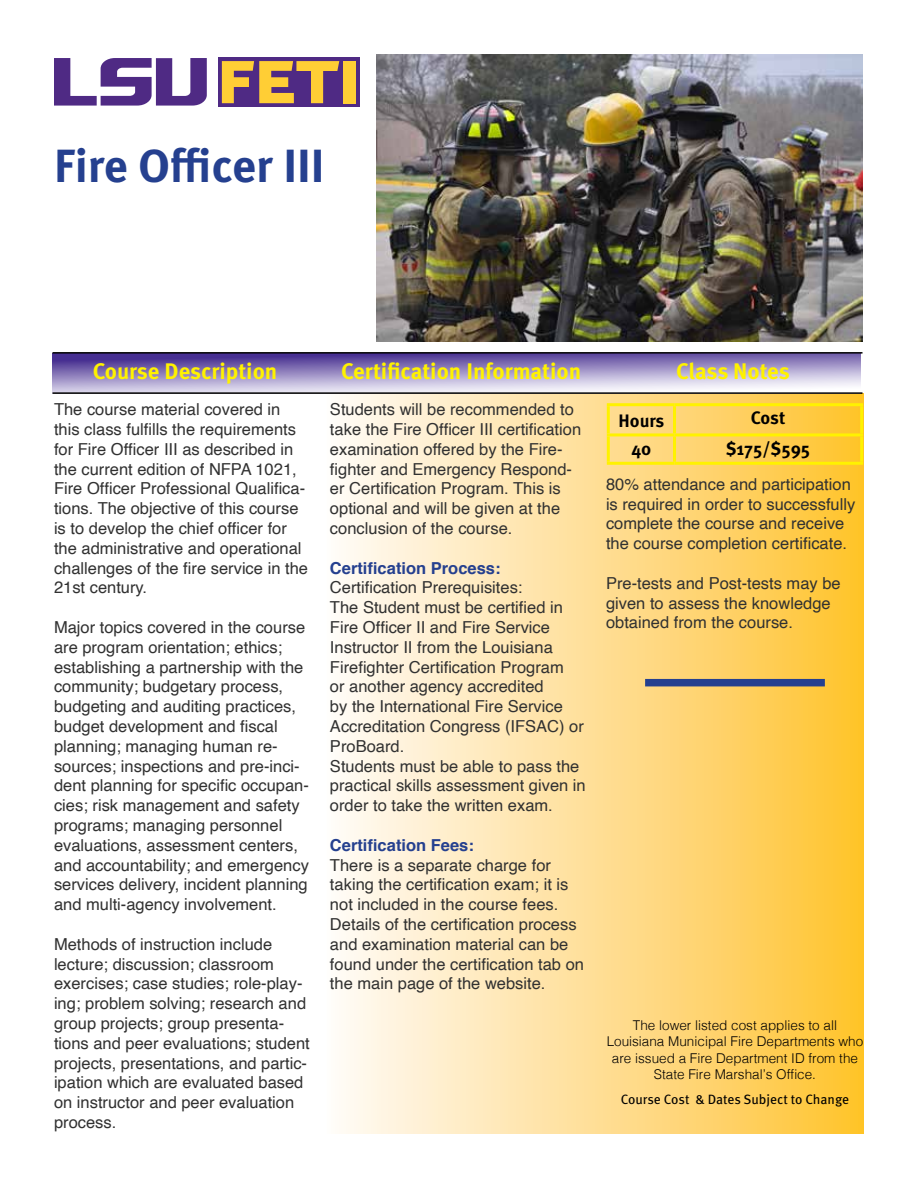
<style>
.page{position:relative;width:918px;height:1188px;background:#fff}
.page>*{position:absolute;margin:0;border:0;box-sizing:border-box;transform-origin:0 0}
.t1{font:700 46.5px "Meta OT";color:#25408f}
.t2{font:700 22.5px "Meta OT";color:#fff200}
.t3{font:700 18px "Meta OT";color:#000}
.t4{font:16.5px/19.8px "Helvetica";color:#313131}
.t5{font:700 16.5px "Helvetica";color:#25408f}
.t6{font:300 13.5px/16.2px "Helvetica";color:#000;text-align:center}
.t7{font:13.5px "Meta OT";letter-spacing:-.005em;color:#000}
</style>
<div class="page">
<div style="left:326px;top:394px;width:538px;height:740px;background:linear-gradient(to right,#fffbfb,#ffc330)"></div>
<div style="left:645px;top:679px;width:180px;height:7px;background:#25408f"></div>
<div style="left:218px;top:57px;width:142px;height:50px;background:#4f2a84"></div>
<svg style="left:222px;top:61px;width:117px;height:42px"></svg>
<div style="left:344px;top:61px;width:12px;height:42px;background:#ffce35"></div>
<svg style="left:54px;top:58px;width:153px;height:48px"></svg>
<hr style="left:607px;top:403px;width:68px;height:3px;background:#fff200">
<hr style="left:607px;top:406px;width:3px;height:27px;background:#fff200">
<hr style="left:675px;top:403px;width:188px;height:3px;background:#fff200">
<hr style="left:673px;top:406px;width:3px;height:27px;background:#fff200">
<hr style="left:860px;top:406px;width:3px;height:27px;background:#fff200">
<hr style="left:607px;top:433px;width:68px;height:3px;background:#fff200">
<hr style="left:607px;top:436px;width:3px;height:26px;background:#fff200">
<hr style="left:675px;top:433px;width:188px;height:3px;background:#fff200">
<hr style="left:673px;top:436px;width:3px;height:26px;background:#fff200">
<hr style="left:860px;top:436px;width:3px;height:26px;background:#fff200">
<hr style="left:607px;top:462px;width:68px;height:3px;background:#fff200">
<hr style="left:675px;top:462px;width:188px;height:3px;background:#fff200">
<svg style="left:52px;top:354px;width:809px;height:38px;background:#a397c9"></svg>
<hr style="left:52px;top:392px;width:810px;height:2px;background:#000">
<hr style="left:52px;top:352px;width:810px;height:2px;background:#000">
<img style="left:377px;top:54px;width:485px;height:288px">
<h1 class="t1" style="left:54px;top:136px;width:272px">Fire Officer III</h1>
<h2 class="t2" style="left:93px;top:357px;width:186px">Course Description</h2>
<h2 class="t2" style="left:341px;top:357px;width:242px">Certification Information</h2>
<h2 class="t2" style="left:676px;top:357px;width:115px">Class Notes</h2>
<p class="t4" style="left:54px;top:400px;width:256px">The course material covered in this class fulfills the requirements for Fire Officer III as described in the current edition of NFPA 1021, Fire Officer Professional Qualifica&shy;tions. The objective of this course is to develop the chief officer for the administrative and operational challenges of the fire service in the 21st century.</p>
<p class="t4" style="left:54px;top:618px;width:256px">Major topics covered in the course are program orientation; ethics; establishing a partnership with the community; budgetary process, budgeting and auditing practices, budget development and fiscal planning; managing human re&shy;sources; inspections and pre-inci&shy;dent planning for specific occupan&shy;cies; risk management and safety programs; managing personnel evaluations, assessment centers, and accountability; and emergency services delivery, incident planning and multi-agency involvement.</p>
<p class="t4" style="left:54px;top:935px;width:257px">Methods of instruction include lecture; discussion; classroom exercises; case studies; role-play&shy;ing; problem solving; research and group projects; group presenta&shy;tions and peer evaluations; student projects, presentations, and partic&shy;ipation which are evaluated based on instructor and peer evaluation process.</p>
<p class="t4" style="left:330px;top:400px;width:253px">Students will be recommended to take the Fire Officer III certification examination offered by the Fire&shy;fighter and Emergency Respond&shy;er Certification Program. This is optional and will be given at the conclusion of the course.</p>
<p class="t5" style="left:330px;top:554px;width:172px">Certification Process:</p>
<p class="t4" style="left:330px;top:578px;width:257px">Certification Prerequisites:<br>The Student must be certified in<br>Fire Officer II and Fire Service<br>Instructor II from the Louisiana<br>Firefighter Certification Program<br>or another agency accredited<br>by the International Fire Service<br>Accreditation Congress (IFSAC) or<br>ProBoard.<br>Students must be able to pass the practical skills assessment given in order to take the written exam.</p>
<p class="t5" style="left:330px;top:832px;width:145px">Certification Fees:</p>
<p class="t4" style="left:330px;top:855px;width:256px">There is a separate charge for taking the certification exam; it is not included in the course fees.<br>Details of the certification process and examination material can be found under the certification tab on the main page of the website.</p>
<p class="t3" style="left:619px;top:409px;width:47px">Hours</p>
<p class="t3" style="left:751px;top:407px;width:36px">Cost</p>
<p class="t3" style="left:631px;top:437px;width:21px">40</p>
<p class="t3" style="left:726px;top:437px;width:86px">$175/$595</p>
<p class="t4" style="left:606px;top:475px;width:251px">80% attendance and participation is required in order to successfully complete the course and receive the course completion certificate.</p>
<p class="t4" style="left:606px;top:574px;width:236px">Pre-tests and Post-tests may be given to assess the knowledge obtained from the course.</p>
<p class="t6" style="left:607px;top:1016px;width:258px">The lower listed cost applies to all Louisiana Municipal Fire Departments who are issued a Fire Department ID from the State Fire Marshal’s Office.</p>
<p class="t7" style="left:621px;top:1091px;width:230px">Course Cost &amp; Dates Subject to Change</p>
</div>
